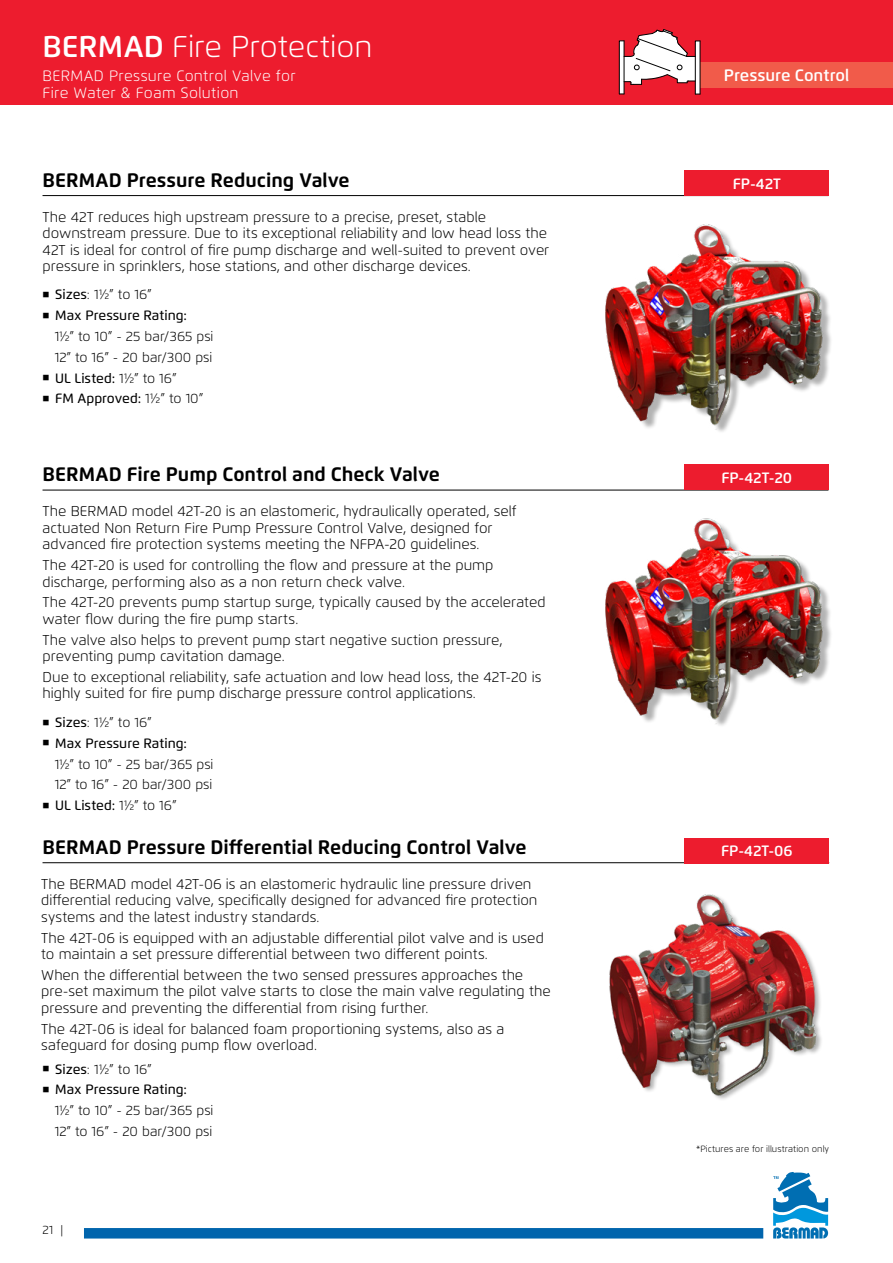
<style>
.page{position:relative;width:893px;height:1263px;background:#fff}
.page>*{position:absolute;margin:0;border:0;box-sizing:border-box;transform-origin:0 0}
.t1{font:300 30px "Flexo";color:#fff}
.model_kot{font:700 19.5px "Flexo";color:#000}
._2_series{font:600 16.5px "Flexo";color:#fff}
.New_white_hed{font:300 15px/17px "Flexo";letter-spacing:.02em;color:#fff}
.model_square{font:600 15px "Flexo";color:#fff}
.Paragraph_Style_1{font:300 14.25px/16.5px "Flexo";color:#000}
.quadro_black_bul{font:300 13.5px "Flexo";color:#000}
.t2{font:500 13.5px "Flexo";color:#000}
.t3{font:300 12px "Flexo";color:#000}
.t4{font:300 9px "Flexo";color:#000}
.s1{font-weight:600}
.s2{font-weight:500}
.s3{font-weight:300}
</style>
<div class="page">
<div style="left:0;top:0;width:893px;height:105px;background:#ed1c2e"></div>
<svg style="left:773px;top:1172px;width:55px;height:66px"></svg>
<div style="left:84px;top:1228px;width:679px;height:10px;background:#0165ad"></div>
<div style="left:701px;top:62px;width:192px;height:25px;background:#f15b4a"></div>
<svg style="left:619px;top:29px;width:82px;height:66px"></svg>
<hr style="left:43px;top:490px;width:785px;height:1px;background:#000">
<div style="left:685px;top:465px;width:144px;height:25px;background:#ed1c2e"></div>
<img style="left:552px;top:482px;width:279px;height:244px">
<img style="left:609px;top:894px;width:213px;height:205px">
<hr style="left:43px;top:862px;width:786px;height:1px;background:#000">
<div style="left:685px;top:838px;width:144px;height:25px;background:#ed1c2e"></div>
<hr style="left:43px;top:195px;width:785px;height:1px;background:#000">
<div style="left:685px;top:170px;width:144px;height:26px;background:#ed1c2e"></div>
<img style="left:552px;top:187px;width:279px;height:245px">
<h1 class="t1" style="left:43px;top:29px;width:332px"><span class="s1">BERMAD</span> Fire Protection</h1>
<p class="New_white_hed" style="left:43px;top:67px;width:255px">BERMAD Pressure Control Valve for<br>Fire Water &amp; Foam Solution</p>
<p class="_2_series" style="left:724px;top:65px;width:127px">Pressure Control</p>
<p class="model_kot" style="left:43px;top:168px;width:309px">BERMAD Pressure Reducing Valve</p>
<p class="model_square" style="left:733px;top:174px;width:50px">FP-42T</p>
<p class="Paragraph_Style_1" style="left:43px;top:209px;width:508px">The 42T reduces high upstream pressure to a precise, preset, stable downstream pressure. Due to its exceptional reliability and low head loss the 42T is ideal for control of fire pump discharge and well-suited to prevent over pressure in sprinklers, hose stations, and other discharge devices.</p>
<p class="quadro_black_bul" style="left:55px;top:287px;width:98px"><span class="s2">Sizes</span>: 1½” to 16”</p>
<p class="t2" style="left:55px;top:307px;width:133px">Max Pressure Rating:</p>
<p class="quadro_black_bul" style="left:55px;top:328px;width:160px">1½” to 10” - 25 bar/365 psi</p>
<p class="quadro_black_bul" style="left:55px;top:349px;width:159px">12” to 16” - 20 bar/300 psi</p>
<p class="t2" style="left:55px;top:370px;width:123px">UL Listed: <span class="s3">1½” to 16”</span></p>
<p class="t2" style="left:55px;top:390px;width:149px">FM Approved: <span class="s3">1½” to 10”</span></p>
<p class="model_kot" style="left:43px;top:463px;width:399px">BERMAD Fire Pump Control and Check Valve</p>
<p class="model_square" style="left:721px;top:469px;width:72px">FP-42T-20</p>
<p class="Paragraph_Style_1" style="left:43px;top:503px;width:476px">The BERMAD model 42T-20 is an elastomeric, hydraulically operated, self actuated Non Return Fire Pump Pressure Control Valve, designed for advanced fire protection systems meeting the NFPA-20 guidelines.</p>
<p class="Paragraph_Style_1" style="left:43px;top:557px;width:452px">The 42T-20 is used for controlling the flow and pressure at the pump discharge, performing also as a non return check valve.</p>
<p class="Paragraph_Style_1" style="left:43px;top:594px;width:505px">The 42T-20 prevents pump startup surge, typically caused by the accelerated water flow during the fire pump starts.</p>
<p class="Paragraph_Style_1" style="left:43px;top:631px;width:461px">The valve also helps to prevent pump start negative suction pressure, preventing pump cavitation damage.</p>
<p class="Paragraph_Style_1" style="left:43px;top:669px;width:500px">Due to exceptional reliability, safe actuation and low head loss, the 42T-20 is highly suited for fire pump discharge pressure control applications.</p>
<p class="quadro_black_bul" style="left:55px;top:714px;width:98px"><span class="s2">Sizes</span>: 1½” to 16”</p>
<p class="t2" style="left:55px;top:735px;width:133px">Max Pressure Rating:</p>
<p class="quadro_black_bul" style="left:55px;top:756px;width:160px">1½” to 10” - 25 bar/365 psi</p>
<p class="quadro_black_bul" style="left:55px;top:776px;width:159px">12” to 16” - 20 bar/300 psi</p>
<p class="t2" style="left:55px;top:797px;width:123px">UL Listed: <span class="s3">1½” to 16”</span></p>
<p class="model_kot" style="left:43px;top:835px;width:486px">BERMAD Pressure Differential Reducing Control Valve</p>
<p class="model_square" style="left:721px;top:842px;width:73px">FP-42T-06</p>
<p class="Paragraph_Style_1" style="left:41px;top:875px;width:498px">The BERMAD model 42T-06 is an elastomeric hydraulic line pressure driven differential reducing valve, specifically designed for advanced fire protection systems and the latest industry standards.</p>
<p class="Paragraph_Style_1" style="left:41px;top:929px;width:504px">The 42T-06 is equipped with an adjustable differential pilot valve and is used to maintain a set pressure differential between two different points.</p>
<p class="Paragraph_Style_1" style="left:41px;top:967px;width:511px">When the differential between the two sensed pressures approaches the pre-set maximum the pilot valve starts to close the main valve regulating the pressure and preventing the differential from rising further.</p>
<p class="Paragraph_Style_1" style="left:41px;top:1020px;width:465px">The 42T-06 is ideal for balanced foam proportioning systems, also as a safeguard for dosing pump flow overload.</p>
<p class="quadro_black_bul" style="left:55px;top:1061px;width:98px"><span class="s2">Sizes</span>: 1½” to 16”</p>
<p class="t2" style="left:55px;top:1081px;width:133px">Max Pressure Rating:</p>
<p class="quadro_black_bul" style="left:55px;top:1102px;width:160px">1½” to 10” - 25 bar/365 psi</p>
<p class="quadro_black_bul" style="left:55px;top:1123px;width:159px">12” to 16” - 20 bar/300 psi</p>
<p class="t3" style="left:43px;top:1223px;width:22px">21 |</p>
<p class="t4" style="left:696px;top:1144px;width:135px">*Pictures are for illustration only</p>
</div>
